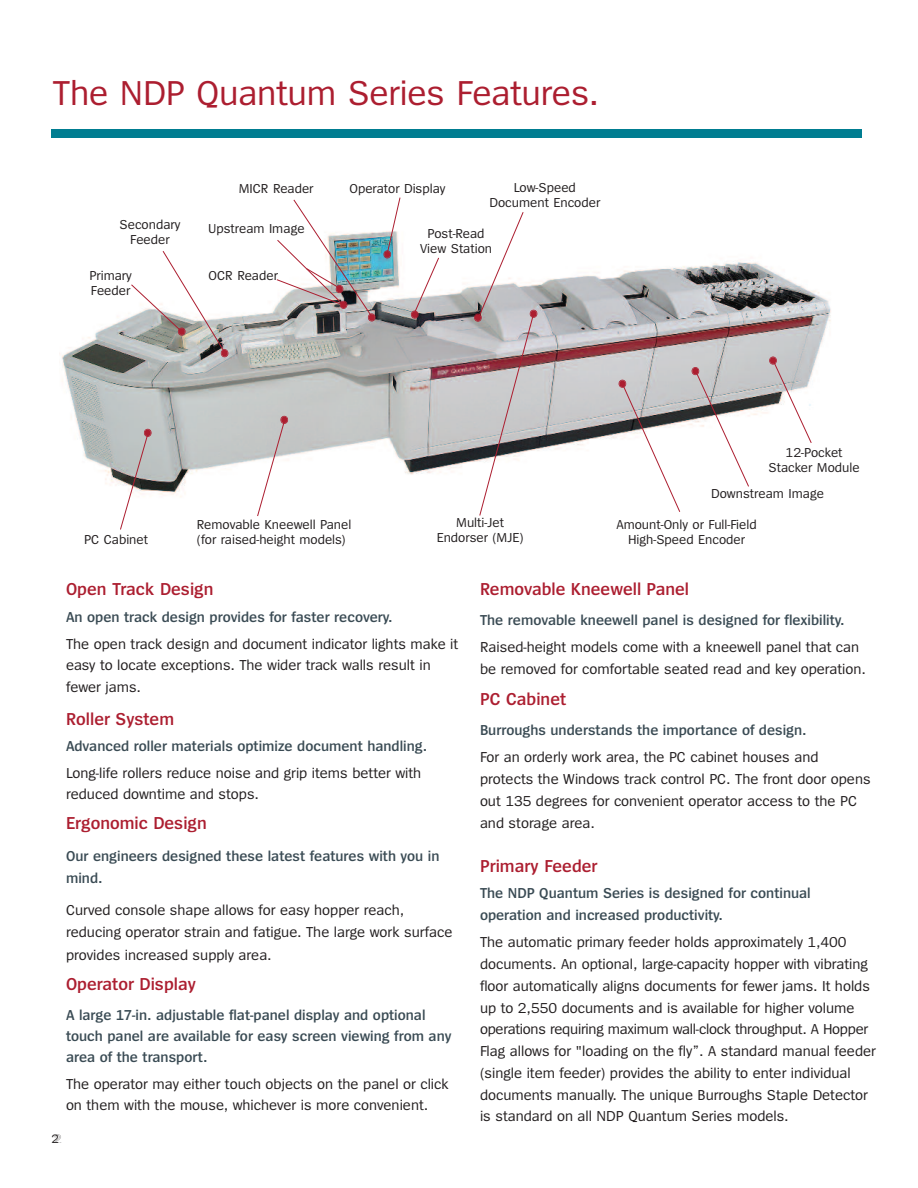
<style>
.page{position:relative;width:918px;height:1188px;background:#fff}
.page>*{position:absolute;margin:0;border:0;box-sizing:border-box;transform-origin:0 0}
.t1{font:36px "Spiegel";letter-spacing:-.005em;color:#ac1e30}
.t2{font:600 18px "Spiegel";color:#ac1e30}
.t3{font:15px/21.8px "Spiegel";color:#231f20}
.t4{font:600 15px/21.1px "Spiegel";color:#3a4b54}
.t5{font:13.5px/15px "Spiegel";color:#231f20;text-align:center}
.t6{font:12.75px "Spiegel";color:#231f20}
.s1{color:#fff}
</style>
<div class="page">
<div style="left:52px;top:129px;width:810px;height:8px;background:#007d91"></div>
<img style="left:61px;top:231px;width:770px;height:266px">
<svg style="left:386px;top:197px;width:14px;height:59px"></svg>
<svg style="left:623px;top:386px;width:57px;height:126px"></svg>
<svg style="left:773px;top:360px;width:39px;height:83px"></svg>
<div style="left:384px;top:251px;width:6px;height:7px;background:#ac1e30;border-radius:3px"></div>
<div style="left:383px;top:250px;width:8px;height:8px;border:2px solid #ac1e30;border-radius:4px"></div>
<svg style="left:414px;top:258px;width:25px;height:56px"></svg>
<svg style="left:131px;top:251px;width:94px;height:102px"></svg>
<div style="left:222px;top:350px;width:6px;height:7px;background:#ac1e30;border-radius:3px"></div>
<div style="left:221px;top:349px;width:7px;height:8px;border:2px solid #ac1e30;border-radius:4px"></div>
<div style="left:369px;top:314px;width:6px;height:7px;background:#ac1e30;border-radius:3px"></div>
<div style="left:368px;top:313px;width:8px;height:9px;border:2px solid #ac1e30;border-radius:4px"></div>
<div style="left:412px;top:311px;width:6px;height:7px;background:#ac1e30;border-radius:3px"></div>
<div style="left:411px;top:311px;width:8px;height:8px;border:2px solid #ac1e30;border-radius:4px"></div>
<svg style="left:692px;top:368px;width:57px;height:119px"></svg>
<div style="left:692px;top:367px;width:7px;height:8px;border:2px solid #ac1e30;border-radius:4px"></div>
<div style="left:770px;top:357px;width:6px;height:7px;background:#ac1e30;border-radius:3px"></div>
<div style="left:769px;top:357px;width:8px;height:8px;border:2px solid #ac1e30;border-radius:4px"></div>
<div style="left:619px;top:380px;width:6px;height:7px;background:#ac1e30;border-radius:3px"></div>
<div style="left:619px;top:380px;width:7px;height:8px;border:2px solid #ac1e30;border-radius:4px"></div>
<div style="left:475px;top:314px;width:6px;height:7px;background:#ac1e30;border-radius:3px"></div>
<div style="left:474px;top:314px;width:8px;height:8px;border:2px solid #ac1e30;border-radius:4px"></div>
<div style="left:531px;top:310px;width:6px;height:7px;background:#b24655;border-radius:3px"></div>
<div style="left:530px;top:310px;width:7px;height:8px;border:2px solid #ac1e30;border-radius:4px"></div>
<img style="left:277px;top:200px;width:95px;height:117px">
<div style="left:336px;top:285px;width:7px;height:8px;border:2px solid #ac1e30;border-radius:4px"></div>
<div style="left:144px;top:429px;width:8px;height:8px;border:2px solid #ac1e30;border-radius:4px"></div>
<svg style="left:120px;top:430px;width:31px;height:100px"></svg>
<svg style="left:478px;top:212px;width:56px;height:304px"></svg>
<svg style="left:257px;top:417px;width:30px;height:99px"></svg>
<div style="left:280px;top:416px;width:8px;height:8px;border:2px solid #ac1e30;border-radius:4px"></div>
<h1 class="t1" style="left:53px;top:79px;width:548px">The NDP Quantum Series Features.</h1>
<p class="t5" style="left:120px;top:218px;width:62px">Secondary<br>Feeder</p>
<p class="t5" style="left:89px;top:269px;width:44px;text-align:left">Primary<br>Feeder</p>
<p class="t5" style="left:239px;top:182px;width:76px">MICR Reader</p>
<p class="t5" style="left:208px;top:222px;width:98px">Upstream Image</p>
<p class="t5" style="left:209px;top:269px;width:71px">OCR Reader</p>
<p class="t5" style="left:349px;top:182px;width:98px">Operator Display</p>
<p class="t5" style="left:489px;top:181px;width:112px">Low-Speed<br>Document Encoder</p>
<p class="t5" style="left:420px;top:227px;width:74px">Post-Read<br>View Station</p>
<p class="t5" style="left:84px;top:533px;width:65px">PC Cabinet</p>
<p class="t5" style="left:197px;top:518px;width:156px;text-align:left">Removable Kneewell Panel (for raised-height models)</p>
<p class="t5" style="left:437px;top:516px;width:88px">Multi-Jet<br>Endorser (MJE)</p>
<p class="t5" style="left:769px;top:446px;width:93px">12-Pocket<br>Stacker Module</p>
<p class="t5" style="left:711px;top:487px;width:114px">Downstream Image</p>
<p class="t5" style="left:616px;top:518px;width:142px">Amount-Only or Full-Field<br>High-Speed Encoder</p>
<p class="t2" style="left:66px;top:583px;width:149px">Open Track Design</p>
<p class="t4" style="left:66px;top:607px;width:328px">An open track design provides for faster recovery.</p>
<p class="t3" style="left:66px;top:634px;width:394px">The open track design and document indicator lights make it easy to locate exceptions. The wider track walls result in fewer jams.</p>
<p class="t2" style="left:66px;top:712px;width:110px">Roller System</p>
<p class="t4" style="left:66px;top:737px;width:363px">Advanced roller materials optimize document handling.</p>
<p class="t3" style="left:66px;top:763px;width:357px;line-height:21px">Long-life rollers reduce noise and grip items better with reduced downtime and stops.</p>
<p class="t2" style="left:66px;top:817px;width:142px">Ergonomic Design</p>
<p class="t4" style="left:66px;top:846px;width:375px;line-height:22.5px">Our engineers designed these latest features with you in mind.</p>
<p class="t3" style="left:66px;top:900px;width:388px;line-height:22.5px">Curved console shape allows for easy hopper reach, reducing operator strain and fatigue. The large work surface provides increased supply area.</p>
<p class="t2" style="left:66px;top:977px;width:131px">Operator Display</p>
<p class="t4" style="left:66px;top:1005px;width:387px">A large 17-in. adjustable flat-panel display and optional touch panel are available for easy screen viewing from any area of the transport.</p>
<p class="t3" style="left:66px;top:1074px;width:384px;line-height:21.1px">The operator may either touch objects on the panel or click on them with the mouse, whichever is more convenient.</p>
<p class="t6" style="left:52px;top:1134px;width:11px">2<span class="s1">2</span></p>
<p class="t2" style="left:480px;top:582px;width:211px">Removable Kneewell Panel</p>
<p class="t4" style="left:480px;top:610px;width:366px">The removable kneewell panel is designed for flexibility.</p>
<p class="t3" style="left:480px;top:637px;width:387px">Raised-height models come with a kneewell panel that can be removed for comfortable seated read and key operation.</p>
<p class="t2" style="left:480px;top:692px;width:88px">PC Cabinet</p>
<p class="t4" style="left:480px;top:721px;width:328px">Burroughs understands the importance of design.</p>
<p class="t3" style="left:480px;top:748px;width:392px">For an orderly work area, the PC cabinet houses and protects the Windows track control PC. The front door opens out 135 degrees for convenient operator access to the PC and storage area.</p>
<p class="t2" style="left:480px;top:860px;width:119px">Primary Feeder</p>
<p class="t4" style="left:480px;top:884px;width:332px;line-height:21.8px">The NDP Quantum Series is designed for continual operation and increased productivity.</p>
<p class="t3" style="left:480px;top:932px;width:397px">The automatic primary feeder holds approximately 1,400 documents. An optional, large-capacity hopper with vibrating floor automatically aligns documents for fewer jams. It holds up to 2,550 documents and is available for higher volume operations requiring maximum wall-clock throughput. A Hopper Flag allows for "loading on the fly”. A standard manual feeder (single item feeder) provides the ability to enter individual documents manually. The unique Burroughs Staple Detector is standard on all NDP Quantum Series models.</p>
</div>
